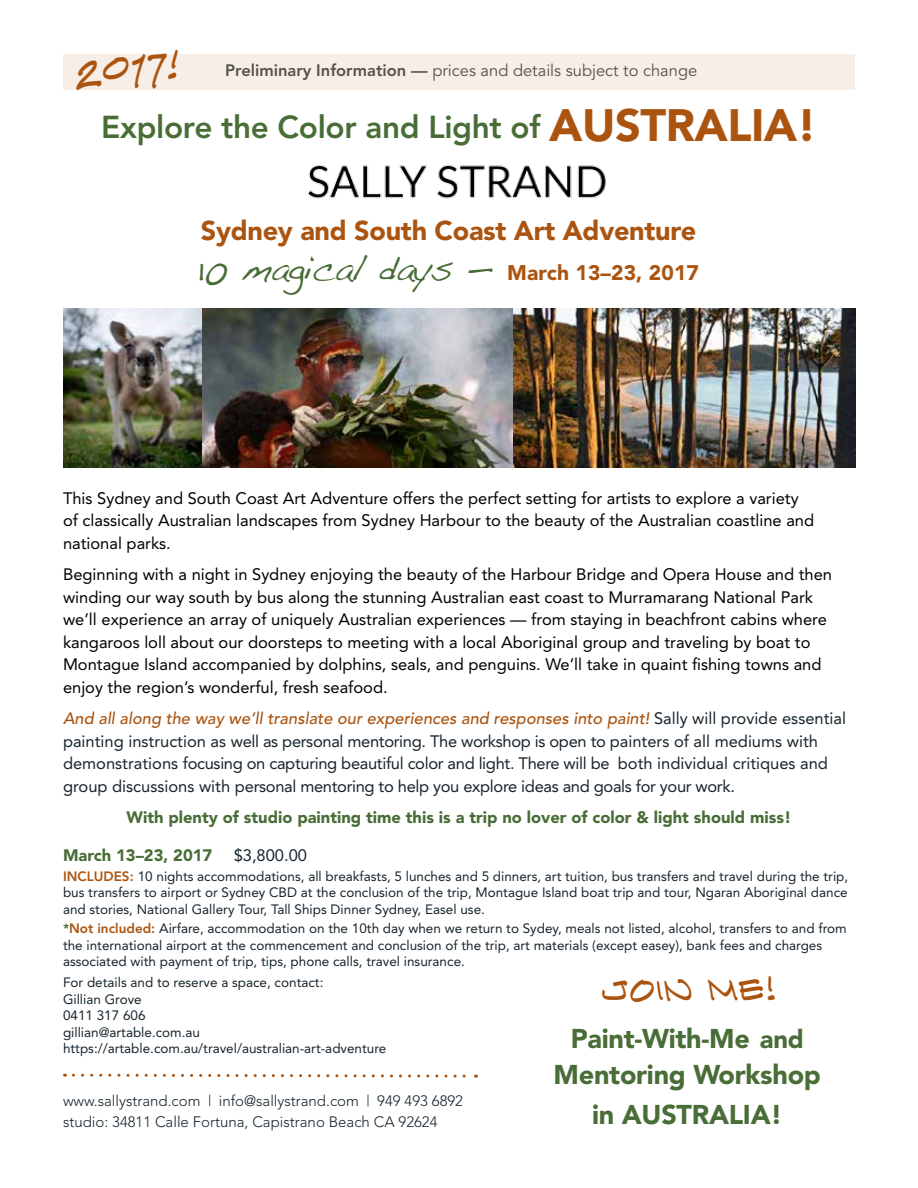
<style>
.page{position:relative;width:918px;height:1188px;background:#fff}
.page>*{position:absolute;margin:0;border:0;box-sizing:border-box;transform-origin:0 0}
.t1{font:800 31.5px "Avenir";letter-spacing:-.01em;color:#496d36}
.t2{font:italic 31.5px "Archi Text BB";color:#ab5410}
.t3{font:900 27px/36px "Avenir";letter-spacing:-.01em;color:#496d36;text-align:center}
.t4{font:900 27px "Avenir";letter-spacing:-.01em;color:#ab5410}
.t5{font:27px "Archi Text Lefty BB";letter-spacing:-.01em;color:#ab5410}
.t6{font:900 21px "Avenir";letter-spacing:.005em;color:#ab5410}
.t7{font:16.5px/22.5px "Avenir";color:#000}
.t8{font:16.5px/22.5px "Avenir";letter-spacing:-.02em;color:#17252d}
.t9{font:900 16.5px "Avenir";color:#496d36}
.t10{font:16.5px "Avenir";color:#54534a}
.t11{font:300 15px/21px "Avenir";color:#17252d}
.t12{font:13.5px/16.5px "Avenir";color:#17252d}
.s1{font-weight:800}
.s2{font-weight:900;font-size:45px;color:#ab5410}
.s3{font-family:"Handwriting Dakota";font-weight:400;font-size:36px;color:#496d36}
.s4{font-weight:500;font-style:italic;color:#ab5410}
.s5{font-weight:800;color:#ab5410}
.s6{font-weight:800;color:#496d36}
.s7{font-size:25.5px}
</style>
<div class="page">
<svg style="left:64px;top:1073px;width:412px;height:5px"></svg>
<div style="left:63px;top:54px;width:792px;height:36px;background:#f7eee7"></div>
<img style="left:307px;top:165px;width:299px;height:34px">
<img style="left:202px;top:309px;width:654px;height:158px">
<img style="left:63px;top:309px;width:139px;height:158px">
<h1 class="t2" style="left:73px;top:59px;width:107px;rotate:-6deg">2017!</h1>
<p class="t10" style="left:225px;top:61px;width:474px"><span class="s1">Preliminary Information —</span> prices and details subject to change</p>
<h1 class="t1" style="left:101px;top:108px;width:717px">Explore the Color and Light of <span class="s2">AUSTRALIA!</span></h1>
<h2 class="t4" style="left:201px;top:215px;width:497px">Sydney and South Coast Art Adventure</h2>
<h3 class="t6" style="left:197px;top:260px;width:503px"><span class="s3">10 magical days —</span> March 13–23, 2017</h3>
<p class="t7" style="left:63px;top:487px;width:753px">This Sydney and South Coast Art Adventure offers the perfect setting for artists to explore a variety of classically Australian landscapes from Sydney Harbour to the beauty of the Australian coastline and national parks.</p>
<p class="t7" style="left:63px;top:564px;width:771px">Beginning with a night in Sydney enjoying the beauty of the Harbour Bridge and Opera House and then winding our way south by bus along the stunning Australian east coast to Murramarang National Park we’ll experience an array of uniquely Australian experiences — from staying in beachfront cabins where kangaroos loll about our doorsteps to meeting with a local Aboriginal group and traveling by boat to Montague Island accompanied by dolphins, seals, and penguins. We’ll take in quaint fishing towns and enjoy the region’s wonderful, fresh seafood.</p>
<p class="t8" style="left:63px;top:708px;width:785px"><span class="s4">And all along the way we’ll translate our experiences and responses into paint!</span> Sally will provide essential painting instruction as well as personal mentoring. The workshop is open to painters of all mediums with demonstrations focusing on capturing beautiful color and light. There will be both individual critiques and group discussions with personal mentoring to help you explore ideas and goals for your work.</p>
<p class="t9" style="left:127px;top:808px;width:666px">With plenty of studio painting time this is a trip no lover of color &amp; light should miss!</p>
<p class="t9" style="left:63px;top:845px;width:151px">March 13–23, 2017</p>
<p class="t8" style="left:234px;top:844px;width:75px">$3,800.00</p>
<p class="t12" style="left:63px;top:868px;width:787px;text-align:justify"><span class="s5">INCLUDES:</span> 10 nights accommodations, all breakfasts, 5 lunches and 5 dinners, art tuition, bus transfers and travel during the trip, bus transfers to airport or Sydney CBD at the conclusion of the trip, Montague Island boat trip and tour, Ngaran Aboriginal dance and stories, National Gallery Tour, Tall Ships Dinner Sydney, Easel use.</p>
<p class="t12" style="left:63px;top:920px;width:785px"><span class="s6">*</span><span class="s5">Not included:</span> Airfare, accommodation on the 10th day when we return to Sydey, meals not listed, alcohol, transfers to and from the international airport at the commencement and conclusion of the trip, art materials (except easey), bank fees and charges associated with payment of trip, tips, phone calls, travel insurance.</p>
<p class="t12" style="left:63px;top:974px;width:325px">For details and to reserve a space, contact:<br>Gillian Grove<br>0411 317 606<br>gillian@artable.com.au https://artable.com.au/travel/australian-art-adventure</p>
<h2 class="t5" style="left:600px;top:975px;width:177px">JOIN ME!</h2>
<h2 class="t3" style="left:554px;top:1020px;width:269px">Paint-With-Me <span class="s7">and<br></span>Mentoring Workshop</h2>
<h2 class="t3" style="left:592px;top:1097px;width:192px">in AUSTRALIA!</h2>
<p class="t11" style="left:63px;top:1090px;width:402px">www.sallystrand.com | info@sallystrand.com | 949 493 6892 studio: 34811 Calle Fortuna, Capistrano Beach CA 92624</p>
</div>
